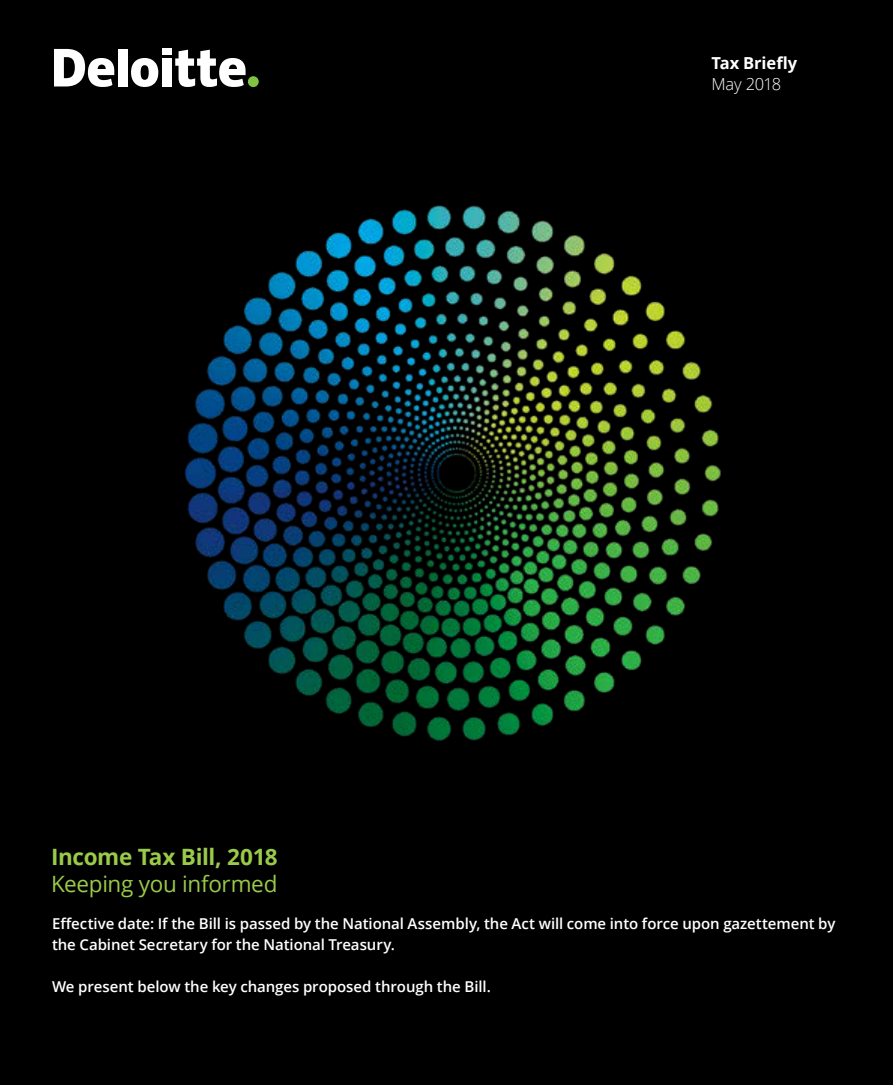
<style>
.page{position:relative;width:893px;height:1085px;background:#fff}
.page>*{position:absolute;margin:0;border:0;box-sizing:border-box;transform-origin:0 0}
.t1{font:700 22.5px "Open Sans";letter-spacing:-.015em;color:#99ca49}
.t2{font:22.5px "Open Sans";letter-spacing:-.015em;color:#99ca49}
.t3{font:700 16.5px "Open Sans";letter-spacing:-.005em;color:#fff}
.t4{font:300 16.5px "Open Sans";letter-spacing:-.025em;color:#fff}
.t5{font:600 15px/21px "Open Sans";letter-spacing:-.005em;color:#fff}
</style>
<div class="page">
<div style="left:0;top:0;width:893px;height:1084px;background:#000"></div>
<img style="left:184px;top:205px;width:537px;height:536px">
<div style="left:248px;top:76px;width:11px;height:11px;background:#80c342;border-radius:50%"></div>
<div style="left:118px;top:49px;width:9px;height:37px;background:#fff"></div>
<svg style="left:131px;top:58px;width:27px;height:29px"></svg>
<div style="left:162px;top:58px;width:9px;height:28px;background:#fff"></div>
<div style="left:162px;top:49px;width:9px;height:6px;background:#fff"></div>
<svg style="left:175px;top:50px;width:71px;height:37px"></svg>
<svg style="left:54px;top:49px;width:60px;height:38px"></svg>
<h1 class="t1" style="left:51px;top:840px;width:228px">Income Tax Bill, 2018</h1>
<h1 class="t2" style="left:51px;top:868px;width:228px">Keeping you informed</h1>
<p class="t3" style="left:711px;top:51px;width:87px">Tax Briefly</p>
<p class="t4" style="left:711px;top:73px;width:71px">May 2018</p>
<p class="t5" style="left:52px;top:912px;width:785px">Effective date: If the Bill is passed by the National Assembly, the Act will come into force upon gazettement by the Cabinet Secretary for the National Treasury.</p>
<p class="t5" style="left:52px;top:975px;width:440px">We present below the key changes proposed through the Bill.</p>
</div>
